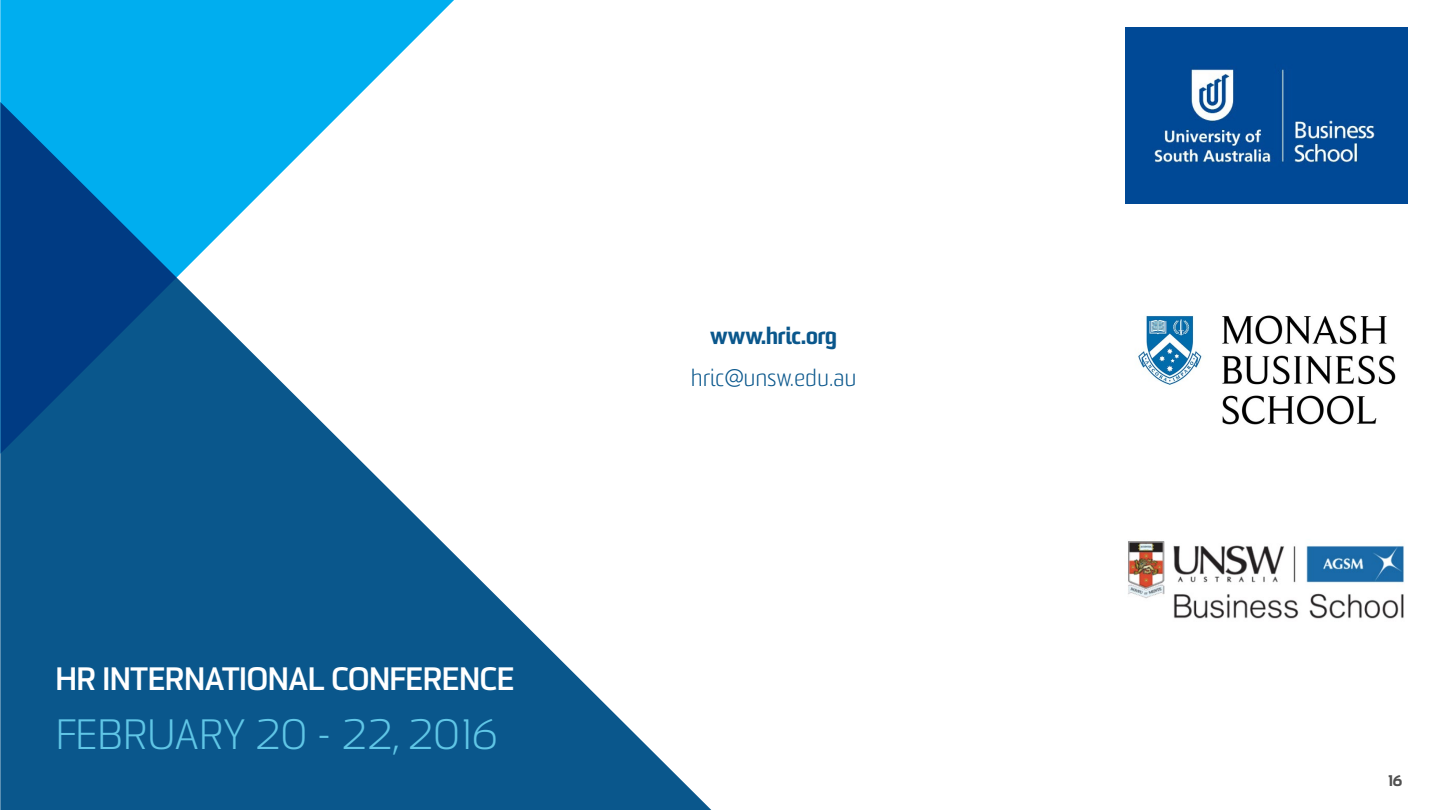
<style>
.page{position:relative;width:1440px;height:810px;background:#fff}
.page>*{position:absolute;margin:0;border:0;box-sizing:border-box;transform-origin:0 0}
.t1{font:300 41.25px "Sommet";color:#60c6e6}
.t2{font:700 31.5px "Sommet";color:#fff}
.t3{font:300 23.25px "Sommet";color:#0a578c}
.t4{font:900 23.25px "Sommet";color:#0a578c}
.t5{font:900 15px "Sommet";color:#505050}
</style>
<div class="page">
<img style="left:1128px;top:541px;width:276px;height:78px">
<svg style="left:0;top:454px;width:711px;height:356px;fill:#0a578c"></svg>
<svg style="left:0;top:0;width:454px;height:454px"></svg>
<img style="left:1138px;top:315px;width:258px;height:110px">
<img style="left:1125px;top:27px;width:282px;height:177px">
<p class="t2" style="left:56px;top:659px;width:460px">HR INTERNATIONAL CONFERENCE</p>
<h1 class="t1" style="left:56px;top:709px;width:444px">February 20 - 22, 2016</h1>
<p class="t4" style="left:710px;top:321px;width:128px">www.hric.org</p>
<p class="t3" style="left:691px;top:364px;width:167px">hric@unsw.edu.au</p>
<p class="t5" style="left:1388px;top:771px;width:16px">16</p>
</div>
